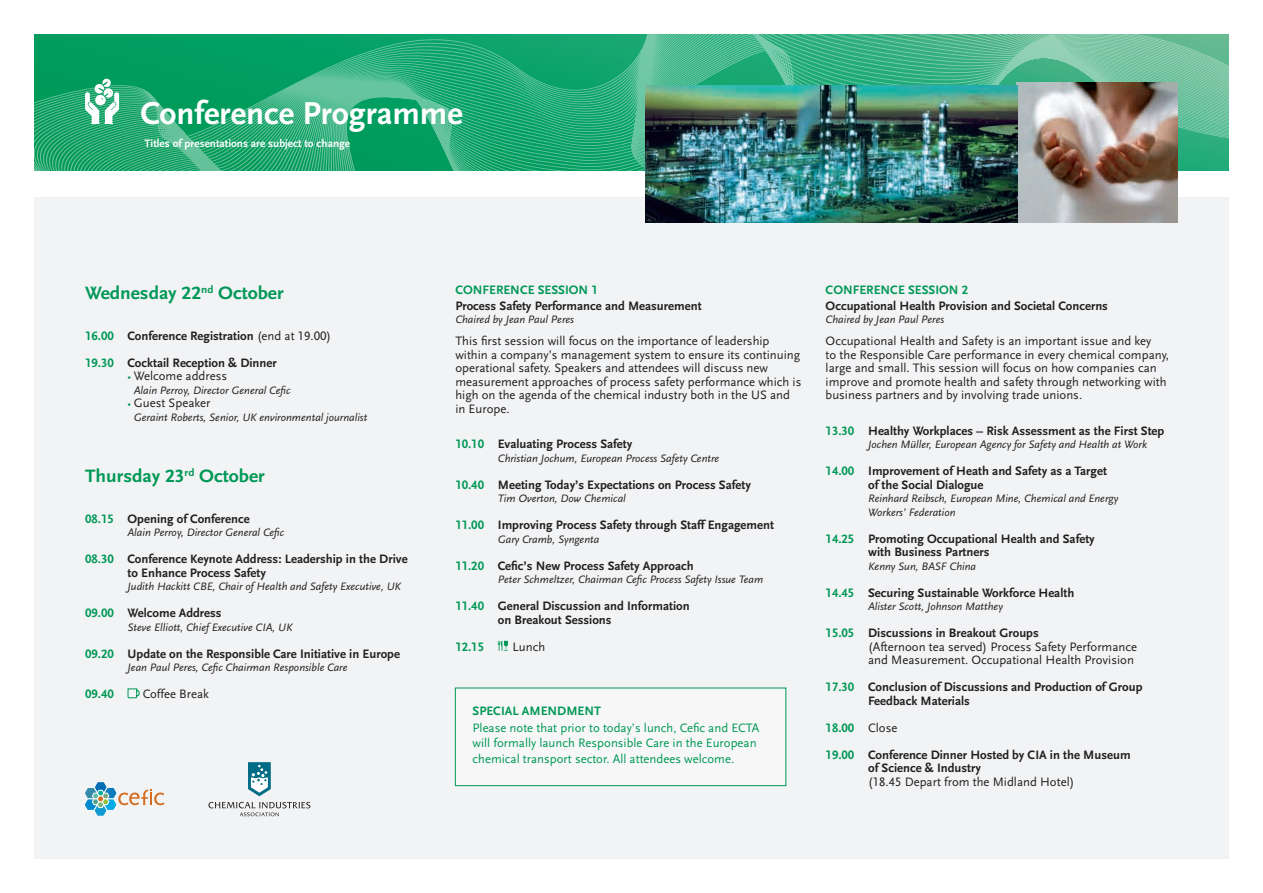
<style>
.page{position:relative;width:1263px;height:893px;background:#fff}
.page>*{position:absolute;margin:0;border:0;box-sizing:border-box;transform-origin:0 0}
.t1{font:700 33px "Scala Sans";color:#fff}
.t2{font:700 18.75px "Scala Sans";color:#009856;scale:1.04 1}
.t3{font:700 12.75px/13.5px "Scala Sans";color:#231f20}
.t4{font:12.75px/13.5px "Scala Sans";color:#231f20}
.t5{font:12.75px/15.3px "Scala Sans";color:#009856}
.t6{font:700 12.75px "Scala Sans";color:#009856}
.t7{font:700 12.75px "Scala Sans Figures";color:#009856}
.t8{font:italic 11.25px/13.5px "Scala Sans";color:#231f20}
.t9{font:700 11.25px "Scala Sans";color:#fff}
.s1{font-family:"Scala Sans Figures"}
.s2{font-family:"Scala Sans Figures";color:#009856}
.s3{font-weight:400}
.s4{font-family:"Scala Sans Caps";font-weight:400}
.s5{font-size:10.5px;color:#009856}
.s6{font-family:"Scala Sans Figures";font-weight:700;color:#009856}
.s7{font-weight:700}
.s8{font-family:"Scala Sans";font-weight:400;color:#231f20}
.s9{font-family:"Scala Sans Caps"}
</style>
<div class="page">
<div style="left:34px;top:34px;width:1195px;height:825px;background:#f2f3f4"></div>
<svg style="left:85px;top:782px;width:79px;height:34px"></svg>
<svg style="left:248px;top:762px;width:23px;height:34px"></svg>
<svg style="left:208px;top:802px;width:102px;height:14px"></svg>
<svg style="left:34px;top:34px;width:1195px;height:137px;background:#2dad7a"></svg>
<svg style="left:102px;top:79px;width:9px;height:8px"></svg>
<svg style="left:85px;top:81px;width:34px;height:43px"></svg>
<svg style="left:127px;top:688px;width:13px;height:11px"></svg>
<div style="left:21px;top:171px;width:1216px;height:26px;background:#fff"></div>
<svg style="left:498px;top:641px;width:10px;height:10px"></svg>
<img style="left:1017px;top:83px;width:161px;height:139px">
<img style="left:645px;top:85px;width:373px;height:137px">
<div style="left:455px;top:688px;width:331px;height:98px;background:#f7f7f8"></div>
<div style="left:455px;top:688px;width:331px;height:98px;border:1px solid #009856"></div>
<p class="t1" style="left:140px;top:95px;width:324px">Conference Programme</p>
<p class="t9" style="left:145px;top:138px;width:207px">Titles of presentations are subject to change</p>
<p class="t2" style="left:85px;top:283px;width:192px">Wednesday <span class="s1">22</span><sup>nd</sup> October</p>
<p class="t3" style="left:85px;top:329px;width:248px"><span class="s2">16.00</span> Conference Registration <span class="s3">(end at</span> <span class="s4">19.00</span><span class="s3">)</span></p>
<p class="t3" style="left:85px;top:356px;width:193px"><span class="s2">19.30</span> Cocktail Reception &amp; Dinner</p>
<p class="t4" style="left:128px;top:370px;width:101px"><span class="s5">•</span> Welcome address</p>
<p class="t8" style="left:134px;top:383px;width:158px">Alain Perroy, Director General Cefic</p>
<p class="t4" style="left:128px;top:397px;width:84px"><span class="s5">•</span> Guest Speaker</p>
<p class="t8" style="left:134px;top:410px;width:235px">Geraint Roberts, Senior, UK environmental journalist</p>
<p class="t2" style="left:85px;top:466px;width:174px">Thursday <span class="s1">23</span><sup>rd</sup> October</p>
<p class="t3" style="left:85px;top:512px;width:166px"><span class="s2">08.15</span> Opening of Conference</p>
<p class="t8" style="left:128px;top:526px;width:158px">Alain Perroy, Director General Cefic</p>
<p class="t3" style="left:128px;top:553px;width:282px;text-indent:-43px"><span class="s2">08.30</span> Conference Keynote Address: Leadership in the Drive to Enhance Process Safety</p>
<p class="t8" style="left:128px;top:580px;width:275px">Judith Hackitt CBE, Chair of Health and Safety Executive, UK</p>
<p class="t3" style="left:85px;top:607px;width:138px"><span class="s2">09.00</span> Welcome Address</p>
<p class="t8" style="left:128px;top:620px;width:166px">Steve Elliott, Chief Executive CIA, UK</p>
<p class="t3" style="left:85px;top:647px;width:317px"><span class="s2">09.20</span> Update on the Responsible Care Initiative in Europe</p>
<p class="t8" style="left:128px;top:661px;width:221px">Jean Paul Peres, Cefic Chairman Responsible Care</p>
<p class="t7" style="left:85px;top:689px;width:30px">09.40</p>
<p class="t4" style="left:143px;top:688px;width:68px">Coffee Break</p>
<p class="t6" style="left:455px;top:283px;width:144px">CONFERENCE SESSION <span class="s1">1</span></p>
<p class="t3" style="left:455px;top:299px;width:248px">Process Safety Performance and Measurement</p>
<p class="t8" style="left:455px;top:313px;width:120px">Chaired by Jean Paul Peres</p>
<p class="t4" style="left:455px;top:335px;width:348px">This first session will focus on the importance of leadership within a company’s management system to ensure its continuing operational safety. Speakers and attendees will discuss new measurement approaches of process safety performance which is high on the agenda of the chemical industry both in the US and in Europe.</p>
<p class="t3" style="left:455px;top:438px;width:179px"><span class="s2">10.10</span> Evaluating Process Safety</p>
<p class="t8" style="left:498px;top:452px;width:223px">Christian Jochum, European Process Safety Centre</p>
<p class="t3" style="left:455px;top:478px;width:297px"><span class="s2">10.40</span> Meeting Today’s Expectations on Process Safety</p>
<p class="t8" style="left:498px;top:492px;width:129px">Tim Overton, Dow Chemical</p>
<p class="t3" style="left:455px;top:519px;width:320px"><span class="s2">11.00</span> Improving Process Safety through Staff Engagement</p>
<p class="t8" style="left:498px;top:533px;width:103px">Gary Cramb, Syngenta</p>
<p class="t3" style="left:455px;top:559px;width:240px"><span class="s2">11.20</span> Cefic’s New Process Safety Approach</p>
<p class="t8" style="left:498px;top:573px;width:267px">Peter Schmeltzer, Chairman Cefic Process Safety Issue Team</p>
<p class="t3" style="left:498px;top:600px;width:193px;text-indent:-43px"><span class="s2">11.40</span> General Discussion and Information on Breakout Sessions</p>
<p class="t7" style="left:455px;top:642px;width:30px">12.15</p>
<p class="t4" style="left:512px;top:640px;width:34px">Lunch</p>
<p class="t6" style="left:472px;top:704px;width:130px">SPECIAL AMENDMENT</p>
<p class="t5" style="left:472px;top:720px;width:288px">Please note that prior to today’s lunch, Cefic and ECTA will formally launch Responsible Care in the European chemical transport sector. All attendees welcome.</p>
<p class="t6" style="left:826px;top:283px;width:144px">CONFERENCE SESSION <span class="s1">2</span></p>
<p class="t3" style="left:826px;top:299px;width:284px">Occupational Health Provision and Societal Concerns</p>
<p class="t8" style="left:826px;top:313px;width:120px">Chaired by Jean Paul Peres</p>
<p class="t4" style="left:826px;top:335px;width:345px">Occupational Health and Safety is an important issue and key<br>to the Responsible Care performance in every chemical company, large and small. This session will focus on how companies can improve and promote health and safety through networking with business partners and by involving trade unions.</p>
<p class="t3" style="left:826px;top:424px;width:340px"><span class="s2">13.30</span> Healthy Workplaces – Risk Assessment as the First Step</p>
<p class="t8" style="left:868px;top:438px;width:280px">Jochen Müller, European Agency for Safety and Health at Work</p>
<p class="t3" style="left:868px;top:465px;width:240px;text-indent:-43px"><span class="s2">14.00</span> Improvement of Heath and Safety as a Target of the Social Dialogue</p>
<p class="t8" style="left:868px;top:492px;width:252px">Reinhard Reibsch, European Mine, Chemical and Energy<br>Workers’ Federation</p>
<p class="t3" style="left:868px;top:532px;width:228px;text-indent:-43px"><span class="s2">14.25</span> Promoting Occupational Health and Safety with Business Partners</p>
<p class="t8" style="left:868px;top:560px;width:109px">Kenny Sun, BASF China</p>
<p class="t3" style="left:826px;top:586px;width:250px"><span class="s2">14.45</span> Securing Sustainable Workforce Health</p>
<p class="t8" style="left:868px;top:600px;width:136px">Alister Scott, Johnson Matthey</p>
<p class="t4" style="left:868px;top:627px;width:270px;text-indent:-43px"><span class="s6">15.05</span> <span class="s7">Discussions in Breakout Groups<br></span>(Afternoon tea served) Process Safety Performance and Measurement. Occupational Health Provision</p>
<p class="t3" style="left:868px;top:681px;width:276px;text-indent:-43px"><span class="s2">17.30</span> Conclusion of Discussions and Production of Group<br>Feedback Materials</p>
<p class="t7" style="left:826px;top:723px;width:73px">18.00 <span class="s8">Close</span></p>
<p class="t3" style="left:868px;top:748px;width:264px;text-indent:-43px"><span class="s2">19.00</span> Conference Dinner Hosted by CIA in the Museum of Science &amp; Industry</p>
<p class="t4" style="left:868px;top:775px;width:208px">(<span class="s9">18.45</span> Depart from the Midland Hotel)</p>
</div>
